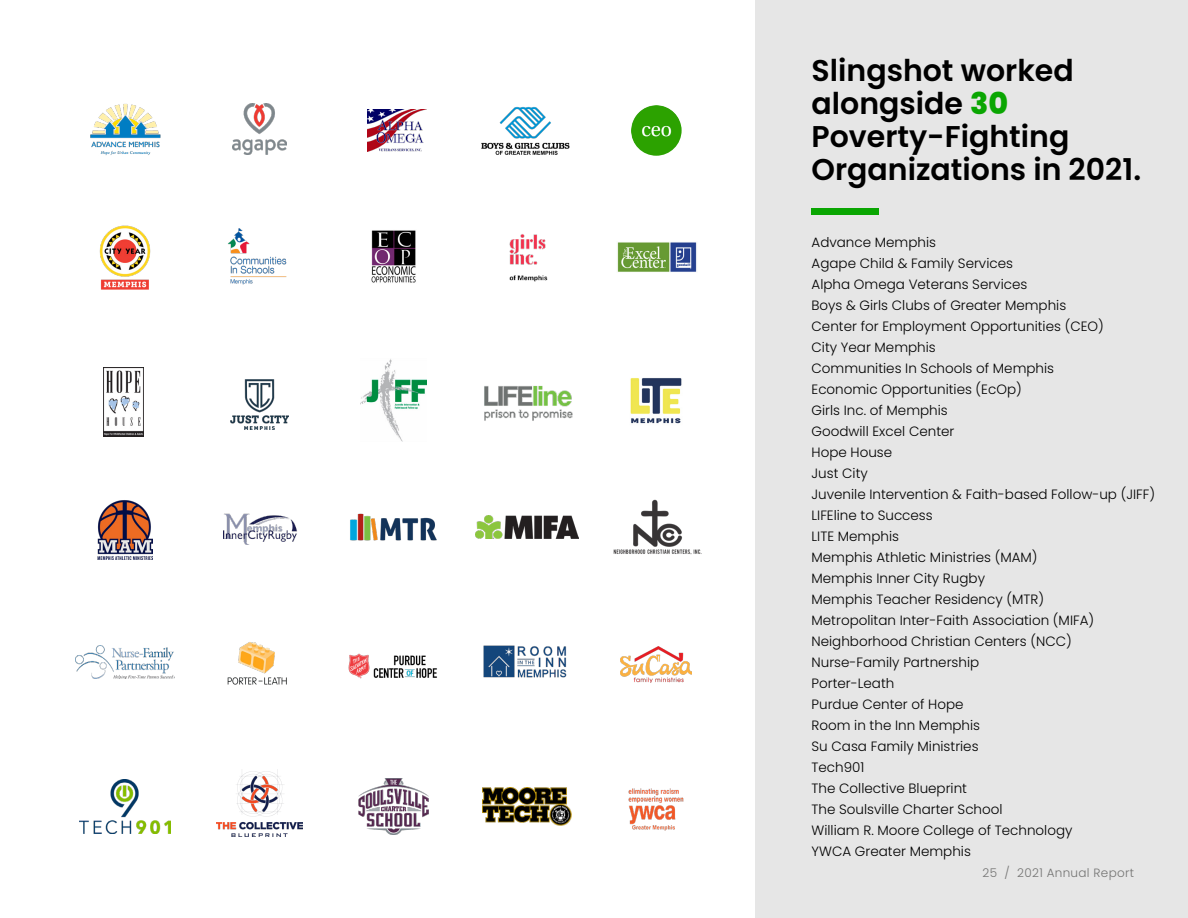
<style>
.page{position:relative;width:1188px;height:918px;background:#fff}
.page>*{position:absolute;margin:0;border:0;box-sizing:border-box;transform-origin:0 0}
.t1{font:600 30px/33px "Poppins";color:#000}
.t2{font:300 13.5px/21px "Poppins";color:#000}
.t3{font:300 12px "Poppins";letter-spacing:.025em;color:#747473}
.s1{font-weight:800;color:#0aa602}
</style>
<div class="page">
<div style="left:755px;top:0;width:433px;height:918px;background:#e6e6e6"></div>
<div style="left:812px;top:208px;width:67px;height:7px;background:#0aa602"></div>
<img style="left:350px;top:513px;width:87px;height:28px">
<img style="left:621px;top:646px;width:70px;height:36px">
<img style="left:628px;top:788px;width:56px;height:43px">
<img style="left:617px;top:242px;width:80px;height:30px">
<img style="left:223px;top:513px;width:74px;height:31px">
<img style="left:367px;top:109px;width:60px;height:42px">
<img style="left:228px;top:228px;width:59px;height:57px">
<img style="left:230px;top:379px;width:59px;height:50px">
<img style="left:103px;top:368px;width:41px;height:68px">
<img style="left:75px;top:646px;width:100px;height:33px">
<img style="left:476px;top:516px;width:103px;height:23px">
<img style="left:79px;top:780px;width:92px;height:53px">
<img style="left:359px;top:778px;width:69px;height:57px">
<img style="left:90px;top:103px;width:71px;height:52px">
<img style="left:232px;top:104px;width:54px;height:51px">
<img style="left:483px;top:645px;width:84px;height:33px">
<img style="left:481px;top:107px;width:89px;height:48px">
<img style="left:99px;top:225px;width:52px;height:65px">
<img style="left:371px;top:230px;width:45px;height:53px">
<img style="left:509px;top:234px;width:39px;height:48px">
<img style="left:482px;top:788px;width:90px;height:37px">
<img style="left:484px;top:386px;width:89px;height:35px">
<img style="left:97px;top:500px;width:56px;height:59px">
<img style="left:227px;top:642px;width:60px;height:43px">
<img style="left:630px;top:378px;width:52px;height:46px">
<img style="left:348px;top:653px;width:89px;height:26px">
<img style="left:216px;top:769px;width:86px;height:67px">
<img style="left:361px;top:359px;width:65px;height:82px">
<img style="left:613px;top:499px;width:89px;height:56px">
<img style="left:632px;top:106px;width:49px;height:49px">
<div style="left:625px;top:99px;width:63px;height:63px;border:6px solid #fff;border-radius:50%"></div>
<h1 class="t1" style="left:812px;top:54px;width:331px">Slingshot worked alongside <span class="s1">30<br></span>Poverty-Fighting<br>Organizations in 2021.</h1>
<p class="t2" style="left:812px;top:231px;width:345px">Advance Memphis<br>Agape Child &amp; Family Services<br>Alpha Omega Veterans Services<br>Boys &amp; Girls Clubs of Greater Memphis<br>Center for Employment Opportunities (CEO)<br>City Year Memphis<br>Communities In Schools of Memphis<br>Economic Opportunities (EcOp)<br>Girls Inc. of Memphis<br>Goodwill Excel Center<br>Hope House<br>Just City<br>Juvenile Intervention &amp; Faith-based Follow-up (JIFF)<br>LIFEline to Success<br>LITE Memphis<br>Memphis Athletic Ministries (MAM)<br>Memphis Inner City Rugby<br>Memphis Teacher Residency (MTR)<br>Metropolitan Inter-Faith Association (MIFA)<br>Neighborhood Christian Centers (NCC)<br>Nurse-Family Partnership<br>Porter-Leath<br>Purdue Center of Hope<br>Room in the Inn Memphis<br>Su Casa Family Ministries<br>Tech901<br>The Collective Blueprint<br>The Soulsville Charter School<br>William R. Moore College of Technology<br>YWCA Greater Memphis</p>
<p class="t3" style="left:983px;top:865px;width:153px">25 / 2021 Annual Report</p>
</div>
